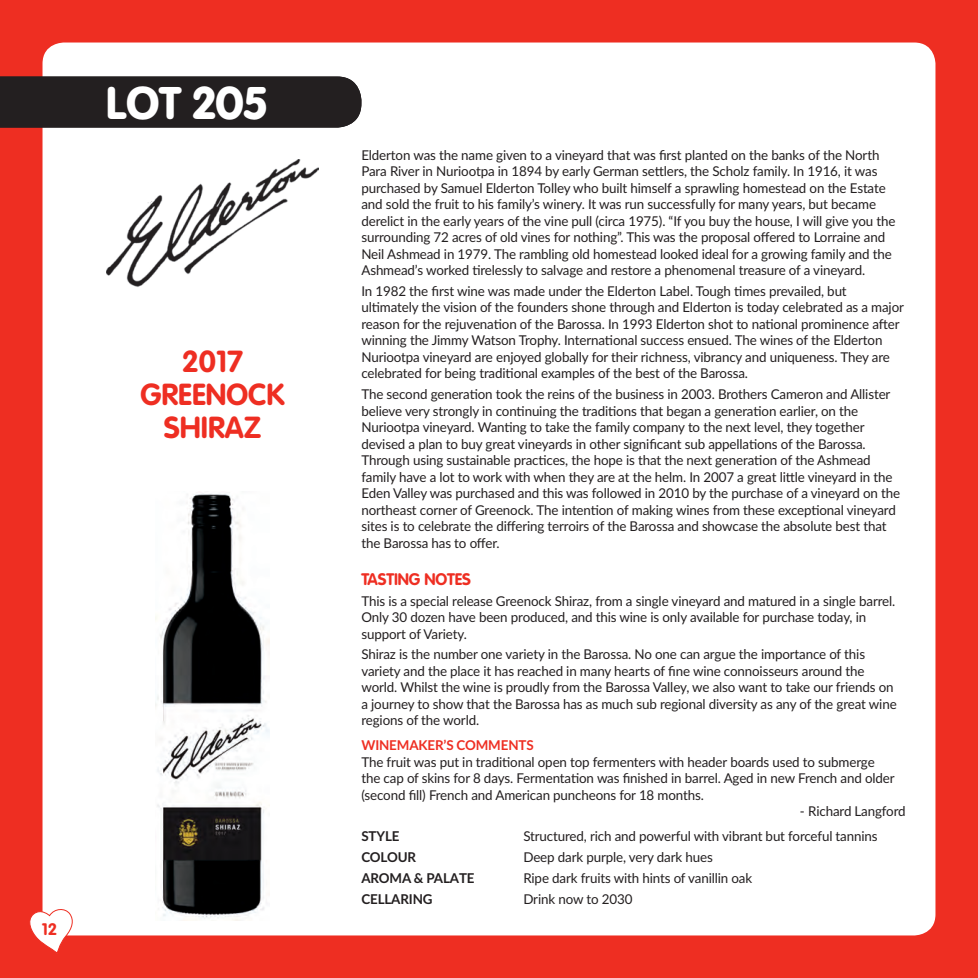
<style>
.page{position:relative;width:978px;height:978px;background:#ee2e22}
.page>*{position:absolute;margin:0;border:0;box-sizing:border-box;transform-origin:0 0}
.t1{font:900 45px "VAG Rounded";color:#fff}
.t2{font:700 30px/33px "VAG Rounded";color:#ee2e22;text-align:center}
.SubHead{font:700 16.5px "VAG Rounded";letter-spacing:-.01em;color:#ee2e22}
.Text{font:13.5px/16.5px "Lato";letter-spacing:-.01em;color:#231f20}
.Text-2{font:700 13.5px "Lato";letter-spacing:-.01em;color:#231f20}
.Text-3{font:700 13.5px "Lato";letter-spacing:-.01em;color:#ee2e22}
</style>
<div class="page">
<div style="left:43px;top:43px;width:892px;height:892px;background:#fff;border-radius:21px"></div>
<svg style="left:29px;top:907px;width:45px;height:45px"></svg>
<div style="left:0;top:77px;width:361px;height:51px;background:#231f20"></div>
<img style="left:106px;top:159px;width:213px;height:128px">
<img style="left:156px;top:491px;width:113px;height:430px">
<p class="t1" style="left:106px;top:76px;width:162px">LOT 205</p>
<h1 class="t1" style="left:244px;top:76px;width:26px">9</h1>
<p class="t2" style="left:140px;top:346px;width:146px">2017<br>GREENOCK<br>SHIRAZ</p>
<p class="SubHead" style="left:42px;top:919px;width:17px">12</p>
<p class="Text" style="left:361px;top:146px;width:536px">Elderton was the name given to a vineyard that was first planted on the banks of the North Para River in Nuriootpa in 1894 by early German settlers, the Scholz family. In 1916, it was purchased by Samuel Elderton Tolley who built himself a sprawling homestead on the Estate and sold the fruit to his family’s winery. It was run successfully for many years, but became derelict in the early years of the vine pull (circa 1975). “If you buy the house, I will give you the surrounding 72 acres of old vines for nothing”. This was the proposal offered to Lorraine and Neil Ashmead in 1979. The rambling old homestead looked ideal for a growing family and the Ashmead’s worked tirelessly to salvage and restore a phenomenal treasure of a vineyard.</p>
<p class="Text" style="left:361px;top:282px;width:544px">In 1982 the first wine was made under the Elderton Label. Tough times prevailed, but ultimately the vision of the founders shone through and Elderton is today celebrated as a major reason for the rejuvenation of the Barossa. In 1993 Elderton shot to national prominence after winning the Jimmy Watson Trophy. International success ensued. The wines of the Elderton Nuriootpa vineyard are enjoyed globally for their richness, vibrancy and uniqueness. They are celebrated for being traditional examples of the best of the Barossa.</p>
<p class="Text" style="left:361px;top:385px;width:540px">The second generation took the reins of the business in 2003. Brothers Cameron and Allister believe very strongly in continuing the traditions that began a generation earlier, on the Nuriootpa vineyard. Wanting to take the family company to the next level, they together devised a plan to buy great vineyards in other significant sub appellations of the Barossa.<br>Through using sustainable practices, the hope is that the next generation of the Ashmead family have a lot to work with when they are at the helm. In 2007 a great little vineyard in the Eden Valley was purchased and this was followed in 2010 by the purchase of a vineyard on the northeast corner of Greenock. The intention of making wines from these exceptional vineyard sites is to celebrate the differing terroirs of the Barossa and showcase the absolute best that the Barossa has to offer.</p>
<p class="SubHead" style="left:361px;top:569px;width:111px">TASTING NOTES</p>
<p class="Text" style="left:361px;top:592px;width:535px">This is a special release Greenock Shiraz, from a single vineyard and matured in a single barrel.<br>Only 30 dozen have been produced, and this wine is only available for purchase today, in support of Variety.</p>
<p class="Text" style="left:361px;top:646px;width:537px">Shiraz is the number one variety in the Barossa. No one can argue the importance of this variety and the place it has reached in many hearts of fine wine connoisseurs around the world. Whilst the wine is proudly from the Barossa Valley, we also want to take our friends on a journey to show that the Barossa has as much sub regional diversity as any of the great wine regions of the world.</p>
<p class="Text-3" style="left:361px;top:736px;width:174px">WINEMAKER’S COMMENTS</p>
<p class="Text" style="left:361px;top:753px;width:535px">The fruit was put in traditional open top fermenters with header boards used to submerge the cap of skins for 8 days. Fermentation was finished in barrel. Aged in new French and older (second fill) French and American puncheons for 18 months.</p>
<p class="Text" style="left:800px;top:803px;width:107px">- Richard Langford</p>
<p class="Text-2" style="left:361px;top:827px;width:40px">STYLE</p>
<p class="Text" style="left:523px;top:828px;width:356px">Structured, rich and powerful with vibrant but forceful tannins</p>
<p class="Text-2" style="left:361px;top:847px;width:56px">COLOUR</p>
<p class="Text" style="left:523px;top:848px;width:191px">Deep dark purple, very dark hues</p>
<p class="Text-2" style="left:361px;top:868px;width:115px">AROMA &amp; PALATE</p>
<p class="Text" style="left:523px;top:869px;width:230px">Ripe dark fruits with hints of vanillin oak</p>
<p class="Text-2" style="left:361px;top:889px;width:73px">CELLARING</p>
<p class="Text" style="left:523px;top:890px;width:110px">Drink now to 2030</p>
</div>
